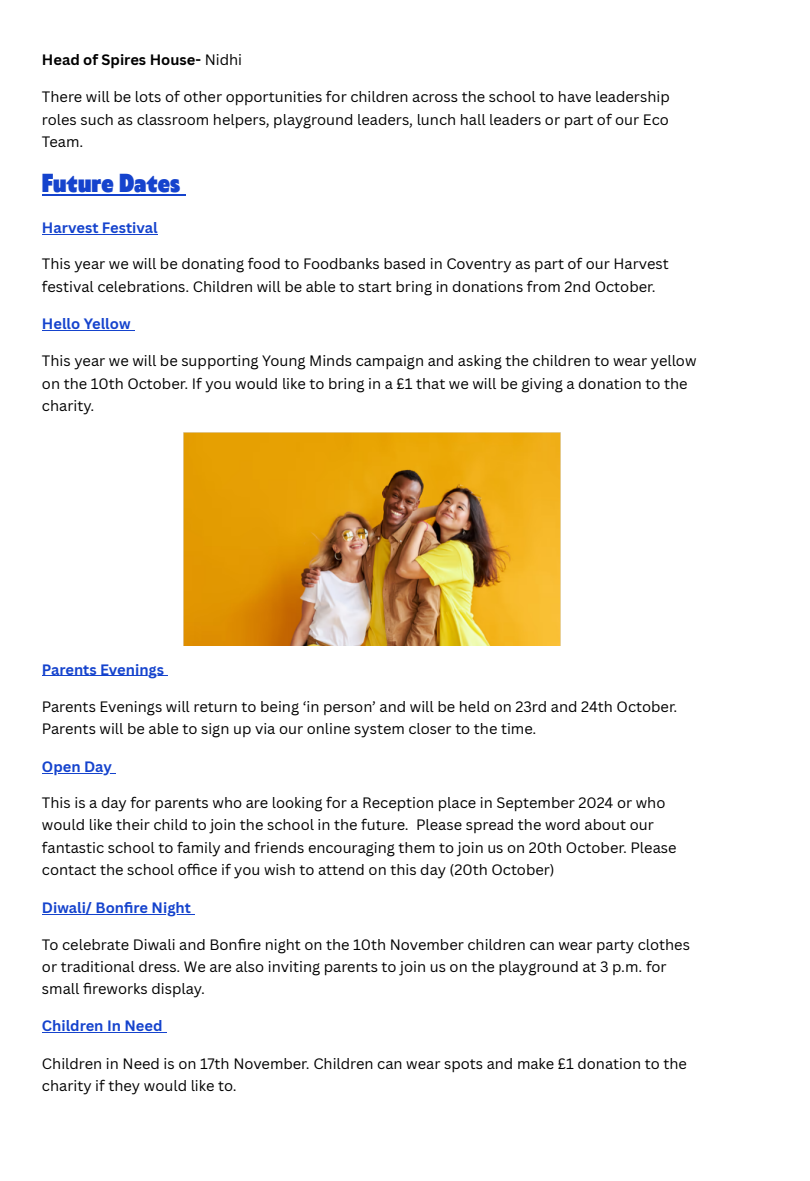
<style>
.page{position:relative;width:810px;height:1181px;background:#fff}
.page>*{position:absolute;margin:0;border:0;box-sizing:border-box;transform-origin:0 0}
.t1{font:900 24.45px "Klein Condensed";color:#1543cd}
.t2{font:14.7px/22.5px "Canva Sans";color:#000}
.t3{font:700 14.7px "Canva Sans";color:#1543cd}
.t4{font:700 14.7px "Canva Sans";color:#000}
.s1{font-weight:400}
</style>
<div class="page">
<hr style="left:42px;top:194px;width:143px;height:2px;background:#1543cd">
<hr style="left:42px;top:233px;width:116px;height:1px;background:#1543cd">
<hr style="left:42px;top:330px;width:92px;height:1px;background:#1543cd">
<hr style="left:42px;top:675px;width:126px;height:1px;background:#1543cd">
<hr style="left:42px;top:772px;width:73px;height:1px;background:#1543cd">
<hr style="left:42px;top:913px;width:152px;height:1px;background:#1543cd">
<hr style="left:42px;top:1032px;width:124px;height:1px;background:#1543cd">
<img style="left:183px;top:432px;width:378px;height:213px">
<p class="t4" style="left:42px;top:49px;width:202px">Head of Spires House- <span class="s1">Nidhi</span></p>
<p class="t2" style="left:42px;top:85px;width:629px;text-align:justify">There will be lots of other opportunities for children across the school to have leadership roles such as classroom helpers, playground leaders, lunch hall leaders or part of our Eco Team.</p>
<h1 class="t1" style="left:42px;top:171px;width:139px">Future Dates</h1>
<p class="t3" style="left:42px;top:217px;width:117px">Harvest Festival</p>
<p class="t2" style="left:42px;top:252px;width:628px;line-height:23px">This year we will be donating food to Foodbanks based in Coventry as part of our Harvest festival celebrations. Children will be able to start bring in donations from 2nd October.</p>
<p class="t3" style="left:42px;top:313px;width:90px">Hello Yellow</p>
<p class="t2" style="left:42px;top:348px;width:656px">This year we will be supporting Young Minds campaign and asking the children to wear yellow on the 10th October. If you would like to bring in a £1 that we will be giving a donation to the charity.</p>
<p class="t3" style="left:42px;top:659px;width:124px">Parents Evenings</p>
<p class="t2" style="left:42px;top:695px;width:637px;line-height:22px">Parents Evenings will return to being ‘in person’ and will be held on 23rd and 24th October.<br>Parents will be able to sign up via our online system closer to the time.</p>
<p class="t3" style="left:42px;top:756px;width:71px">Open Day</p>
<p class="t2" style="left:42px;top:791px;width:636px">This is a day for parents who are looking for a Reception place in September 2024 or who would like their child to join the school in the future. Please spread the word about our fantastic school to family and friends encouraging them to join us on 20th October. Please contact the school offi ce if you wish to attend on this day (20th October)</p>
<p class="t3" style="left:42px;top:897px;width:150px">Diwali/ Bonfi re Night</p>
<p class="t2" style="left:42px;top:932px;width:649px">To celebrate Diwali and Bonfi re night on the 10th November children can wear party clothes or traditional dress. We are also inviting parents to join us on the playground at 3 p.m. for small fi reworks display.</p>
<p class="t3" style="left:42px;top:1015px;width:122px">Children In Need</p>
<p class="t2" style="left:42px;top:1051px;width:646px;line-height:22px">Children in Need is on 17th November. Children can wear spots and make £1 donation to the charity if they would like to.</p>
</div>
